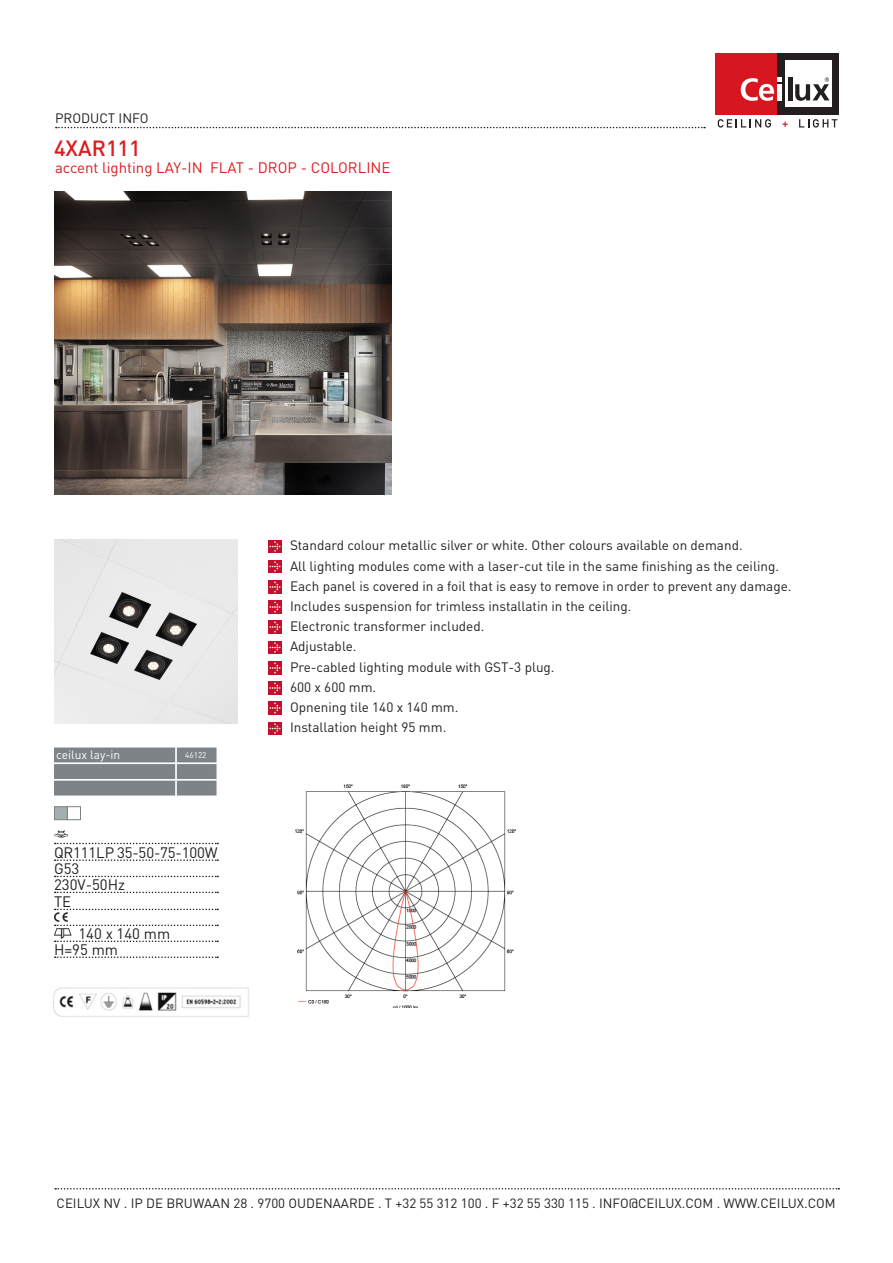
<style>
.page{position:relative;width:893px;height:1263px;background:#fff}
.page>*{position:absolute;margin:0;border:0;box-sizing:border-box;transform-origin:0 0}
.t1{font:500 21.75px "DINOT";color:#db1b1f}
.t2{font:15px "DINOT";color:#231f20}
.t3{font:15px "DINOT";color:#db1b1f}
.t4{font:13.5px "DINOT";color:#231f20}
.t5{font:13.35px "DINOT";color:#231f20}
.t6{font:12px "DINOT";color:#fff}
.t7{font:8.25px "DINOT";color:#fff}
</style>
<div class="page">
<div style="left:716px;top:53px;width:61px;height:61px;background:#d7171f"></div>
<div style="left:777px;top:53px;width:62px;height:61px;background:#231f20"></div>
<div style="left:785px;top:60px;width:46px;height:47px;background:#fff"></div>
<svg style="left:741px;top:77px;width:40px;height:24px"></svg>
<hr style="left:788px;top:77px;width:4px;height:23px;background:#231f20">
<svg style="left:795px;top:77px;width:34px;height:24px"></svg>
<svg style="left:718px;top:119px;width:53px;height:9px"></svg>
<svg style="left:782px;top:122px;width:6px;height:5px"></svg>
<svg style="left:799px;top:119px;width:38px;height:9px"></svg>
<svg style="left:56px;top:127px;width:649px;height:1px"></svg>
<svg style="left:55px;top:859px;width:163px;height:2px"></svg>
<svg style="left:55px;top:876px;width:163px;height:1px"></svg>
<svg style="left:55px;top:892px;width:163px;height:1px"></svg>
<svg style="left:55px;top:940px;width:163px;height:2px"></svg>
<svg style="left:55px;top:1188px;width:784px;height:1px"></svg>
<img style="left:295px;top:784px;width:221px;height:224px">
<svg style="left:54px;top:909px;width:164px;height:17px"></svg>
<svg style="left:269px;top:540px;width:12px;height:13px"></svg>
<svg style="left:269px;top:560px;width:12px;height:13px"></svg>
<svg style="left:269px;top:601px;width:12px;height:12px"></svg>
<svg style="left:269px;top:661px;width:12px;height:13px"></svg>
<svg style="left:269px;top:682px;width:12px;height:12px"></svg>
<svg style="left:269px;top:702px;width:12px;height:12px"></svg>
<svg style="left:269px;top:580px;width:12px;height:13px"></svg>
<svg style="left:269px;top:621px;width:12px;height:12px"></svg>
<div style="left:54px;top:747px;width:121px;height:15px;background:#7e8387;border:2px solid #7e8387"></div>
<div style="left:54px;top:764px;width:121px;height:15px;background:#7e8387"></div>
<div style="left:54px;top:781px;width:121px;height:14px;background:#7e8387"></div>
<div style="left:177px;top:747px;width:40px;height:15px;background:#7e8387;border:2px solid #7e8387"></div>
<div style="left:177px;top:764px;width:40px;height:15px;background:#7e8387"></div>
<div style="left:177px;top:781px;width:40px;height:14px;background:#7e8387"></div>
<div style="left:54px;top:806px;width:14px;height:14px;background:#a5aeae;border:1px solid #7d8184"></div>
<div style="left:67px;top:806px;width:14px;height:14px;background:#fff;border:1px solid #7d8184"></div>
<img style="left:52px;top:987px;width:197px;height:30px">
<svg style="left:269px;top:641px;width:12px;height:13px"></svg>
<svg style="left:55px;top:843px;width:163px;height:1px"></svg>
<img style="left:54px;top:830px;width:15px;height:8px">
<svg style="left:55px;top:956px;width:163px;height:2px"></svg>
<img style="left:54px;top:928px;width:18px;height:11px">
<svg style="left:269px;top:722px;width:12px;height:13px"></svg>
<img style="left:54px;top:191px;width:337px;height:304px">
<img style="left:54px;top:540px;width:184px;height:183px">
<p class="t4" style="left:55px;top:109px;width:95px">PRODUCT INFO</p>
<p class="t1" style="left:54px;top:133px;width:88px">4XAR111</p>
<p class="t3" style="left:55px;top:157px;width:337px">accent lighting LAY-IN FLAT - DROP - COLORLINE</p>
<p class="t4" style="left:290px;top:536px;width:454px">Standard colour metallic silver or white. Other colours available on demand.</p>
<p class="t4" style="left:290px;top:556px;width:490px">All lighting modules come with a laser-cut tile in the same finishing as the ceiling.</p>
<p class="t4" style="left:290px;top:577px;width:503px">Each panel is covered in a foil that is easy to remove in order to prevent any damage.</p>
<p class="t4" style="left:290px;top:597px;width:343px">Includes suspension for trimless installatin in the ceiling.</p>
<p class="t4" style="left:290px;top:617px;width:196px">Electronic transformer included.</p>
<p class="t4" style="left:290px;top:658px;width:266px">Pre-cabled lighting module with GST-3 plug.</p>
<p class="t4" style="left:290px;top:678px;width:88px">600 x 600 mm.</p>
<p class="t4" style="left:290px;top:698px;width:170px">Opnening tile 140 x 140 mm.</p>
<p class="t4" style="left:290px;top:637px;width:68px">Adjustable.</p>
<p class="t6" style="left:56px;top:746px;width:66px">ceilux lay-in</p>
<p class="t7" style="left:185px;top:749px;width:23px">46122</p>
<p class="t2" style="left:54px;top:842px;width:165px">QR111LP 35-50-75-100W</p>
<p class="t2" style="left:54px;top:859px;width:27px">G53</p>
<p class="t2" style="left:54px;top:874px;width:73px">230V-50Hz</p>
<p class="t2" style="left:54px;top:891px;width:19px">TE</p>
<p class="t2" style="left:78px;top:924px;width:93px">140 x 140 mm</p>
<p class="t2" style="left:54px;top:939px;width:66px">H=95 mm</p>
<p class="t4" style="left:290px;top:718px;width:158px">Installation height 95 mm.</p>
<p class="t5" style="left:57px;top:1194px;width:781px">CEILUX NV . IP DE BRUWAAN 28 . 9700 OUDENAARDE . T +32 55 312 100 . F +32 55 330 115 . INFO@CEILUX.COM . WWW.CEILUX.COM</p>
</div>
